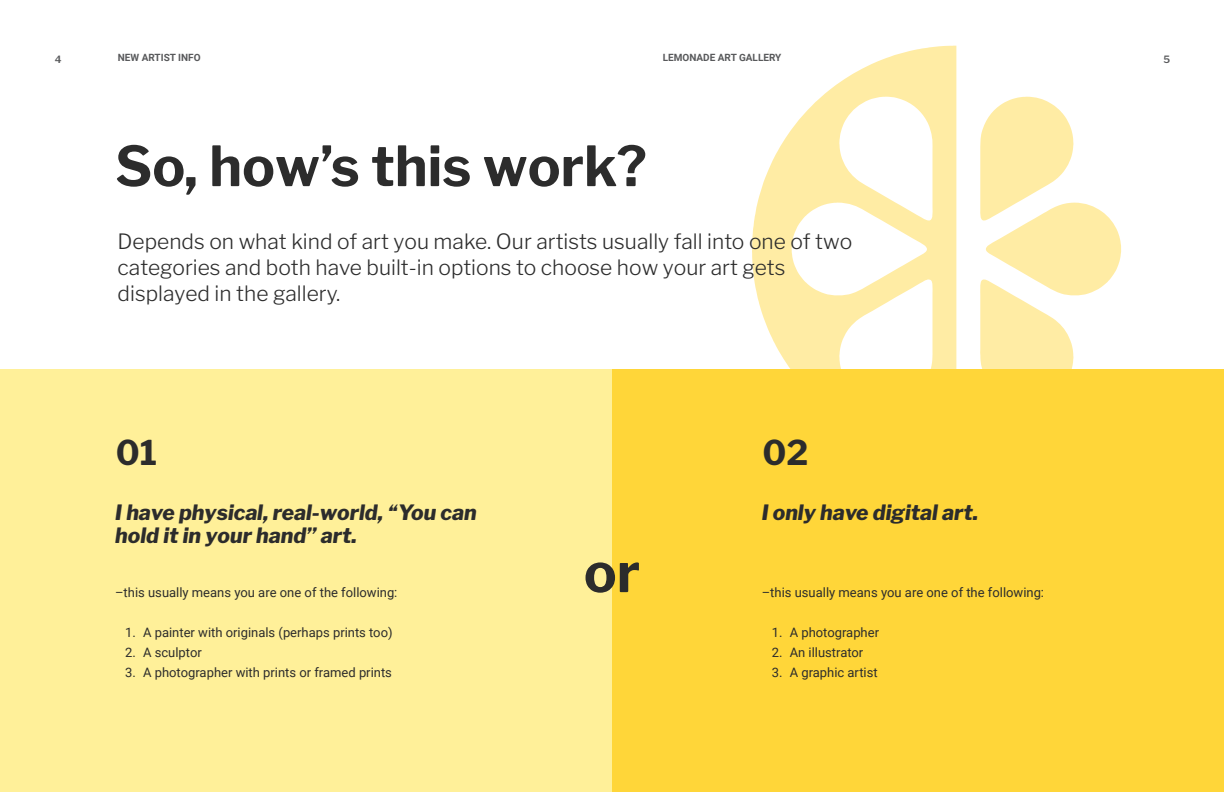
<style>
.page{position:relative;width:1224px;height:792px;background:#fff}
.page>*{position:absolute;margin:0;border:0;box-sizing:border-box;transform-origin:0 0}
.t1{font:700 55px "Libre Franklin";color:#2c2c2c}
.t2{font:700 34px "Libre Franklin";color:#2c2c2c}
.t3{font:300 21px/26px "Libre Franklin";color:#2c2c2c}
.t4{font:italic 800 21px/23px "Libre Franklin";color:#2c2c2c}
.t5{font:13px "Roboto";color:#2c2c2c}
.t6{font:700 10px "Roboto";color:#58595b}
.t7{font:600 10px "Libre Franklin";color:#58595b}
</style>
<div class="page">
<svg style="left:752px;top:46px;width:204px;height:323px"></svg>
<svg style="left:980px;top:97px;width:141px;height:272px"></svg>
<div style="left:0;top:369px;width:612px;height:423px;background:#fff099"></div>
<div style="left:612px;top:369px;width:612px;height:423px;background:#ffd639"></div>
<p class="t7" style="left:55px;top:54px;width:8px">4</p>
<p class="t6" style="left:118px;top:51px;width:84px">NEW ARTIST INFO</p>
<p class="t6" style="left:663px;top:51px;width:120px">LEMONADE ART GALLERY</p>
<p class="t7" style="left:1164px;top:54px;width:8px">5</p>
<h1 class="t1" style="left:115px;top:133px;width:533px">So, how’s this work?</h1>
<h3 class="t3" style="left:118px;top:228px;width:736px">Depends on what kind of art you make. Our artists usually fall into one of two categories and both have built-in options to choose how your art gets displayed in the gallery.</h3>
<h2 class="t2" style="left:116px;top:432px;width:43px">01</h2>
<h2 class="t2" style="left:762px;top:432px;width:47px">02</h2>
<h3 class="t4" style="left:115px;top:501px;width:363px">I have physical, real-world, “You can hold it in your hand” art.</h3>
<h3 class="t4" style="left:762px;top:501px;width:218px">I only have digital art.</h3>
<p class="t5" style="left:115px;top:583px;width:284px">–this usually means you are one of the following:</p>
<p class="t5" style="left:125px;top:623px;width:269px">1. A painter with originals (perhaps prints too)</p>
<p class="t5" style="left:125px;top:643px;width:78px">2. A sculptor</p>
<p class="t5" style="left:125px;top:663px;width:268px">3. A photographer with prints or framed prints</p>
<h1 class="t1" style="left:584px;top:539px;width:58px">or</h1>
<p class="t5" style="left:762px;top:583px;width:284px">–this usually means you are one of the following:</p>
<p class="t5" style="left:772px;top:623px;width:109px">1. A photographer</p>
<p class="t5" style="left:772px;top:643px;width:93px">2. An illustrator</p>
<p class="t5" style="left:772px;top:663px;width:108px">3. A graphic artist</p>
</div>
